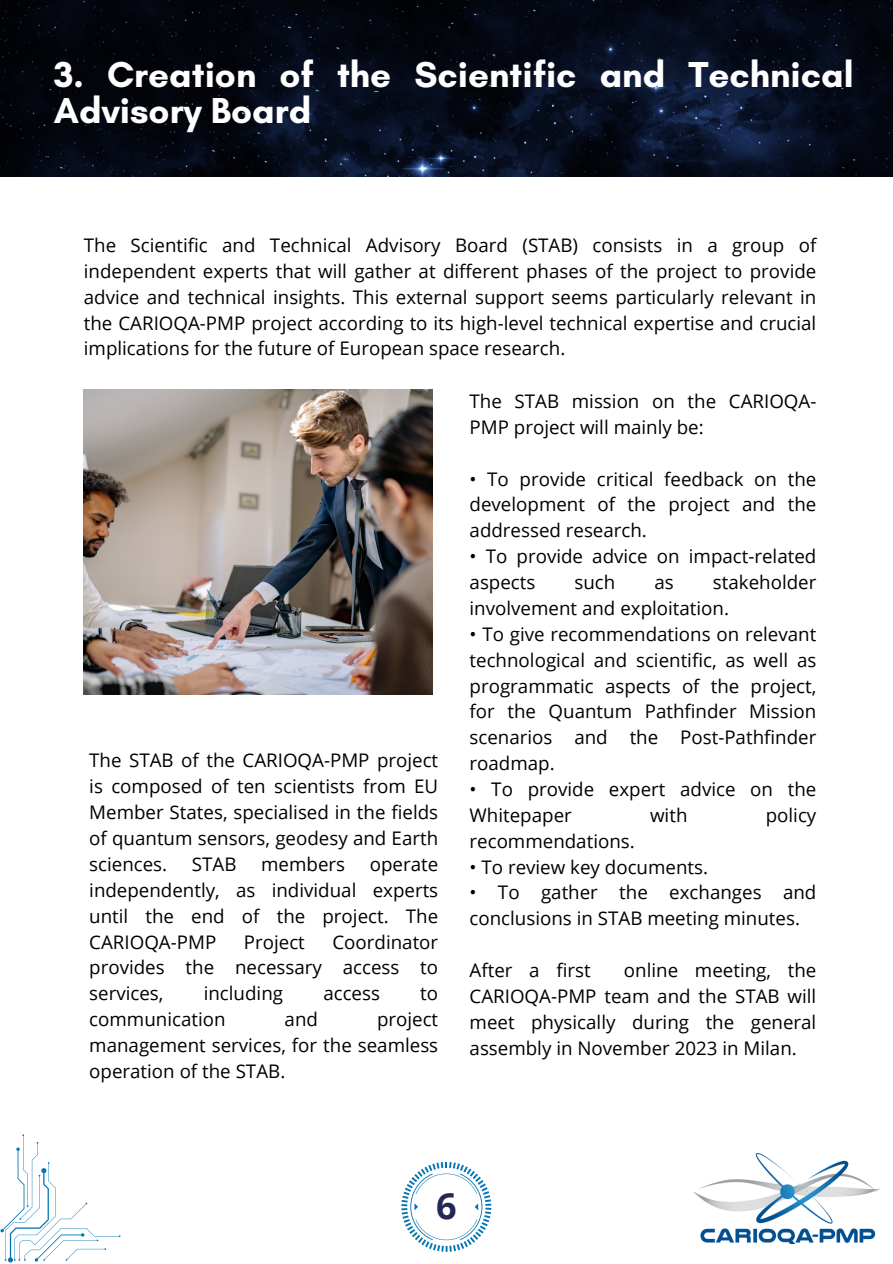
<style>
.page{position:relative;width:893px;height:1264px;background:#fff}
.page>*{position:absolute;margin:0;border:0;box-sizing:border-box;transform-origin:0 0}
.t1{font:700 36.75px/36px "Glacial Indifference";color:#fff}
.t2{font:700 36px "Open Sans";color:#232954}
.t3{font:18.75px/25.8px "Open Sans";color:#000;text-align:justify}
</style>
<div class="page">
<img style="left:0;top:0;width:892px;height:177px">
<svg style="left:0;top:1134px;width:120px;height:128px"></svg>
<img style="left:693px;top:1153px;width:187px;height:90px">
<svg style="left:401px;top:1162px;width:90px;height:89px"></svg>
<img style="left:84px;top:389px;width:348px;height:305px">
<p class="t1" style="left:54px;top:56px;width:801px">3. Creation of the Scientific and Technical<br>Advisory Board</p>
<p class="t3" style="left:84px;top:232px;width:734px">The Scientific and Technical Advisory Board (STAB) consists in a group of independent experts that will gather at different phases of the project to provide advice and technical insights. This external support seems particularly relevant in the CARIOQA-PMP project according to its high-level technical expertise and crucial implications for the future of European space research.</p>
<p class="t3" style="left:89px;top:747px;width:350px">The STAB of the CARIOQA-PMP project is composed of ten scientists from EU Member States, specialised in the fields of quantum sensors, geodesy and Earth sciences.</p>
<p class="t3" style="left:192px;top:850px;width:46px">STAB</p>
<p class="t3" style="left:261px;top:850px;width:85px">members</p>
<p class="t3" style="left:89px;top:850px;width:350px;text-indent:280px">operate independently, as individual experts until the end of the project. The CARIOQA-PMP</p>
<p class="t3" style="left:89px;top:928px;width:350px;text-indent:243px">Coordinator provides the necessary access to services,</p>
<p class="t3" style="left:244px;top:928px;width:62px">Project</p>
<p class="t3" style="left:204px;top:980px;width:81px">including</p>
<p class="t3" style="left:323px;top:980px;width:58px">access</p>
<p class="t3" style="left:420px;top:980px;width:19px">to</p>
<p class="t3" style="left:89px;top:1005px;width:138px">communication</p>
<p class="t3" style="left:284px;top:1005px;width:35px">and</p>
<p class="t3" style="left:89px;top:1005px;width:350px;text-indent:288px">project management services, for the seamless operation of the STAB.</p>
<p class="t3" style="left:469px;top:388px;width:348px">The STAB mission on the CARIOQA-<br>PMP project will mainly be:</p>
<p class="t3" style="left:469px;top:465px;width:348px">• To provide critical feedback on the development of the project and the addressed research.</p>
<p class="t3" style="left:469px;top:543px;width:348px">• To provide advice on impact-related aspects</p>
<p class="t3" style="left:469px;top:569px;width:348px;text-indent:243px">stakeholder involvement and exploitation.</p>
<p class="t3" style="left:469px;top:620px;width:348px">• To give recommendations on relevant technological and scientific, as well as programmatic aspects of the project, for the Quantum Pathfinder Mission scenarios and the Post-Pathfinder roadmap.</p>
<p class="t3" style="left:469px;top:775px;width:348px">• To provide expert advice on the<br>Whitepaper</p>
<p class="t3" style="left:574px;top:569px;width:42px">such</p>
<p class="t3" style="left:654px;top:569px;width:21px">as</p>
<p class="t3" style="left:650px;top:801px;width:39px">with</p>
<p class="t3" style="left:765px;top:801px;width:52px">policy</p>
<p class="t3" style="left:469px;top:827px;width:167px">recommendations.</p>
<p class="t3" style="left:469px;top:853px;width:240px">• To review key documents.</p>
<p class="t3" style="left:469px;top:879px;width:348px">• To gather the exchanges and conclusions in STAB meeting minutes.</p>
<p class="t3" style="left:469px;top:956px;width:122px">After a first</p>
<p class="t3" style="left:469px;top:956px;width:348px;text-indent:154px">online meeting, the CARIOQA-PMP team and the STAB will meet physically during the general assembly in November 2023 in Milan.</p>
<p class="t2" style="left:436px;top:1180px;width:22px">6</p>
</div>
